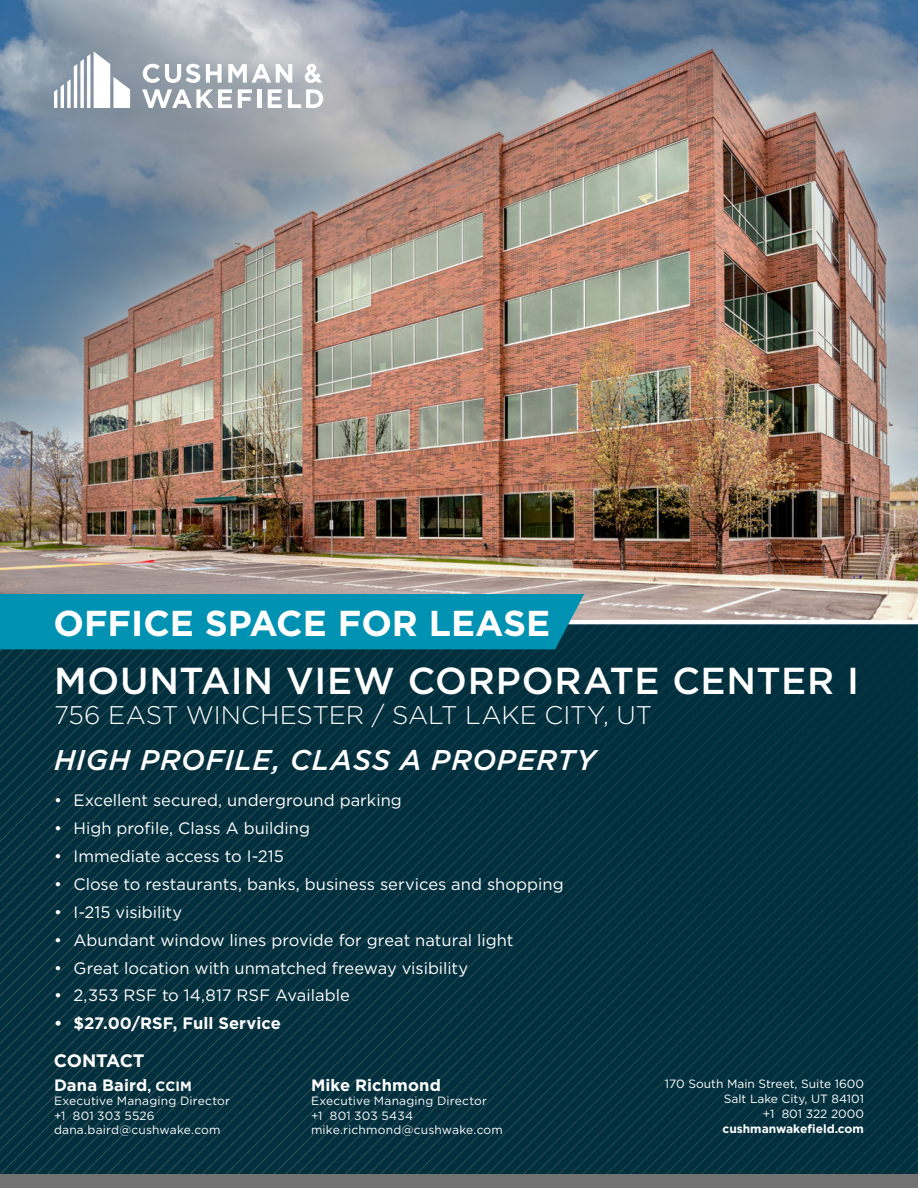
<style>
.page{position:relative;width:918px;height:1188px;background:#fff}
.page>*{position:absolute;margin:0;border:0;box-sizing:border-box;transform-origin:0 0}
.t1{font:500 37.5px "Gotham";letter-spacing:.02em;color:#fff}
.t2{font:700 36px "Gotham";color:#fff}
.t3{font:italic 500 28.5px "Gotham";letter-spacing:.025em;color:#fff}
.t4{font:300 25.5px "Gotham";letter-spacing:-.005em;color:#fff}
.t5{font:700 18px "Gotham";letter-spacing:-.01em;color:#fff}
.t6{font:16.5px "Gotham";color:#fff}
.Broker_Name{font:700 16.5px "Gotham";letter-spacing:.005em;color:#fff}
.Broker_Contact_Smaller{font:12px/14.4px "Gotham";letter-spacing:.015em;color:#fff}
.Company_Address_Text{font:12px/15px "Gotham";color:#fff;text-align:right}
.Company_Address_Text-2{font:700 12px "Gotham";color:#fff}
.s1{font-size:13.5px}
</style>
<div class="page">
<svg style="left:584px;top:624px;width:235px;height:550px;background:#03313f"></svg>
<svg style="left:819px;top:624px;width:36px;height:550px;background:#03303f"></svg>
<svg style="left:855px;top:624px;width:63px;height:550px;background:#02303f"></svg>
<img style="left:0;top:0;width:918px;height:620px">
<svg style="left:54px;top:52px;width:76px;height:56px"></svg>
<svg style="left:206px;top:64px;width:16px;height:19px"></svg>
<hr style="left:258px;top:89px;width:4px;height:19px;background:#fff">
<svg style="left:268px;top:89px;width:14px;height:19px"></svg>
<svg style="left:288px;top:89px;width:35px;height:19px"></svg>
<svg style="left:143px;top:64px;width:57px;height:19px"></svg>
<svg style="left:228px;top:64px;width:64px;height:19px"></svg>
<svg style="left:238px;top:89px;width:14px;height:19px"></svg>
<svg style="left:142px;top:89px;width:90px;height:19px"></svg>
<svg style="left:305px;top:64px;width:17px;height:19px"></svg>
<div style="left:0;top:1174px;width:918px;height:14px;background:#717271"></div>
<svg style="left:0;top:575px;width:584px;height:599px;background:#0a3e4d"></svg>
<p class="t2" style="left:53px;top:599px;width:498px">OFFICE SPACE FOR LEASE</p>
<p class="t1" style="left:54px;top:656px;width:806px">MOUNTAIN VIEW CORPORATE CENTER I</p>
<p class="t4" style="left:54px;top:699px;width:600px">756 EAST WINCHESTER / SALT LAKE CITY, UT</p>
<p class="t3" style="left:54px;top:741px;width:543px">HIGH PROFILE, CLASS A PROPERTY</p>
<p class="t6" style="left:54px;top:790px;width:349px">• Excellent secured, underground parking</p>
<p class="t6" style="left:54px;top:818px;width:257px">• High profile, Class A building</p>
<p class="t6" style="left:54px;top:846px;width:231px">• Immediate access to I-215</p>
<p class="t6" style="left:54px;top:873px;width:511px">• Close to restaurants, banks, business services and shopping</p>
<p class="t6" style="left:54px;top:901px;width:130px">• I-215 visibility</p>
<p class="t6" style="left:54px;top:929px;width:461px">• Abundant window lines provide for great natural light</p>
<p class="t6" style="left:54px;top:957px;width:416px">• Great location with unmatched freeway visibility</p>
<p class="t6" style="left:54px;top:985px;width:297px">• 2,353 RSF to 14,817 RSF Available</p>
<p class="Broker_Name" style="left:54px;top:1013px;width:228px">• $27.00/RSF, Full Service</p>
<p class="t5" style="left:54px;top:1049px;width:92px">CONTACT</p>
<p class="Broker_Name" style="left:54px;top:1074px;width:139px">Dana Baird<span class="s1">, CCIM</span></p>
<p class="Broker_Contact_Smaller" style="left:54px;top:1093px;width:177px">Executive Managing Director +1 801 303 5526 dana.baird@cushwake.com</p>
<p class="Broker_Name" style="left:311px;top:1074px;width:131px">Mike Richmond</p>
<p class="Broker_Contact_Smaller" style="left:311px;top:1093px;width:193px">Executive Managing Director<br>+1 801 303 5434 mike.richmond@cushwake.com</p>
<p class="Company_Address_Text" style="left:665px;top:1076px;width:201px">170 South Main Street, Suite 1600<br>Salt Lake City, UT 84101<br>+1 801 322 2000</p>
<p class="Company_Address_Text-2" style="left:722px;top:1121px;width:143px">cushmanwakefield.com</p>
</div>
